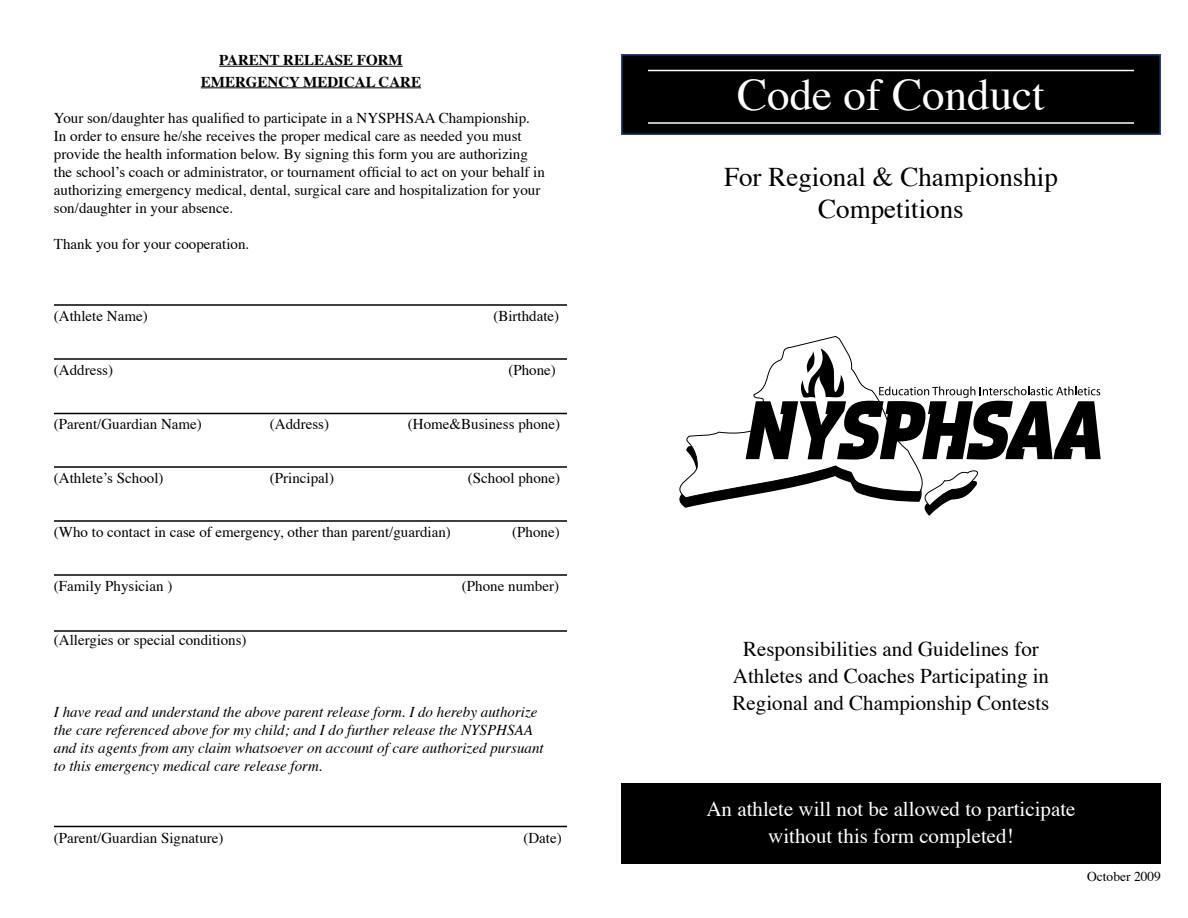
<style>
.page{position:relative;width:1188px;height:918px;background:#fff}
.page>*{position:absolute;margin:0;border:0;box-sizing:border-box;transform-origin:0 0}
.t1{font:45px "Times";color:#fff}
.t2{font:27px/32.4px "Times";color:#000;text-align:center}
.t3{font:21px/27px "Times";color:#000;text-align:center}
.t4{font:21px/27px "Times";color:#fff;text-align:center}
.t5{font:15px/18px "Times";color:#000}
.t6{font:italic 15px/18px "Times";color:#000}
.t7{font:700 15px/21.6px "Times";color:#000;text-align:center}
.t8{font:13.5px "Times";color:#000}
</style>
<div class="page">
<hr style="left:219px;top:66px;width:184px;height:1px;background:#000">
<hr style="left:201px;top:87px;width:220px;height:1px;background:#000">
<hr style="left:54px;top:304px;width:513px;height:2px;background:#000">
<hr style="left:54px;top:358px;width:513px;height:2px;background:#000">
<hr style="left:54px;top:413px;width:513px;height:1px;background:#000">
<hr style="left:54px;top:466px;width:513px;height:2px;background:#000">
<hr style="left:54px;top:520px;width:513px;height:2px;background:#000">
<hr style="left:54px;top:574px;width:513px;height:2px;background:#000">
<hr style="left:54px;top:630px;width:513px;height:2px;background:#000">
<hr style="left:54px;top:826px;width:513px;height:1px;background:#000">
<div style="left:622px;top:55px;width:538px;height:79px;background:#000"></div>
<div style="left:621px;top:54px;width:540px;height:81px;border:2px solid #25408f"></div>
<div style="left:622px;top:784px;width:538px;height:79px;background:#000"></div>
<div style="left:621px;top:783px;width:540px;height:81px;border:2px solid #000"></div>
<hr style="left:648px;top:122px;width:486px;height:2px;background:#fff">
<hr style="left:648px;top:70px;width:486px;height:1px;background:#fff">
<svg style="left:679px;top:336px;width:422px;height:180px"></svg>
<p class="t7" style="left:201px;top:48px;width:222px">PARENT RELEASE FORM<br>EMERGENCY MEDICAL CARE</p>
<p class="t5" style="left:54px;top:108px;width:492px">Your son/daughter has qualified to participate in a NYSPHSAA Championship.<br>In order to ensure he/she receives the proper medical care as needed you must provide the health information below. By signing this form you are authorizing the school’s coach or administrator, or tournament official to act on your behalf in authorizing emergency medical, dental, surgical care and hospitalization for your son/daughter in your absence.</p>
<p class="t5" style="left:54px;top:234px;width:197px">Thank you for your cooperation.</p>
<p class="t5" style="left:54px;top:306px;width:95px">(Athlete Name)</p>
<p class="t5" style="left:493px;top:306px;width:67px">(Birthdate)</p>
<p class="t5" style="left:54px;top:360px;width:61px">(Address)</p>
<p class="t5" style="left:508px;top:360px;width:49px">(Phone)</p>
<p class="t5" style="left:54px;top:414px;width:149px">(Parent/Guardian Name)</p>
<p class="t5" style="left:270px;top:414px;width:61px">(Address)</p>
<p class="t5" style="left:408px;top:414px;width:154px">(Home&amp;Business phone)</p>
<p class="t5" style="left:54px;top:468px;width:111px">(Athlete’s School)</p>
<p class="t5" style="left:270px;top:468px;width:66px">(Principal)</p>
<p class="t5" style="left:468px;top:468px;width:94px">(School phone)</p>
<p class="t5" style="left:54px;top:522px;width:398px">(Who to contact in case of emergency, other than parent/guardian)</p>
<p class="t5" style="left:512px;top:522px;width:49px">(Phone)</p>
<p class="t5" style="left:54px;top:576px;width:120px">(Family Physician )</p>
<p class="t5" style="left:462px;top:576px;width:99px">(Phone number)</p>
<p class="t5" style="left:54px;top:630px;width:194px">(Allergies or special conditions)</p>
<p class="t6" style="left:54px;top:702px;width:491px">I have read and understand the above parent release form. I do hereby authorize the care referenced above for my child; and I do further release the NYSPHSAA and its agents from any claim whatsoever on account of care authorized pursuant to this emergency medical care release form.</p>
<p class="t5" style="left:54px;top:828px;width:171px">(Parent/Guardian Signature)</p>
<p class="t5" style="left:523px;top:828px;width:40px">(Date)</p>
<h1 class="t1" style="left:737px;top:53px;width:309px">Code of Conduct</h1>
<h2 class="t2" style="left:724px;top:158px;width:335px">For Regional &amp; Championship<br>Competitions</h2>
<h3 class="t3" style="left:733px;top:633px;width:318px">Responsibilities and Guidelines for<br>Athletes and Coaches Participating in<br>Regional and Championship Contests</h3>
<h3 class="t4" style="left:706px;top:794px;width:371px">An athlete will not be allowed to participate without this form completed!</h3>
<p class="t8" style="left:1087px;top:864px;width:75px">October 2009</p>
</div>
